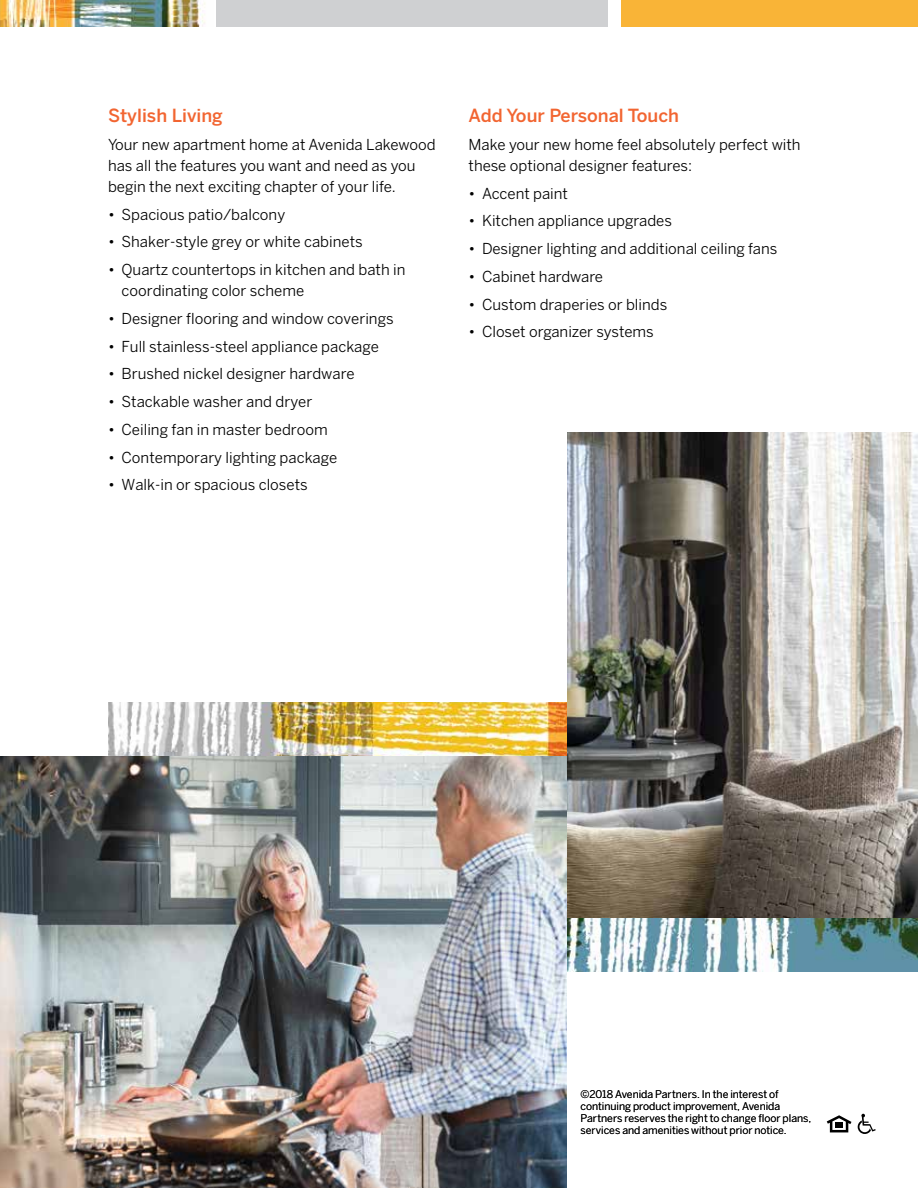
<style>
.page{position:relative;width:918px;height:1188px;background:#fff}
.page>*{position:absolute;margin:0;border:0;box-sizing:border-box;transform-origin:0 0}
.t1{font:500 18px "Benton Sans";color:#f26531}
.t2{font:15px/21px "Benton Sans";color:#000}
.t3{font:10.5px/12px "Benton Sans";color:#000}
</style>
<div class="page">
<img style="left:108px;top:702px;width:810px;height:270px">
<img style="left:0;top:756px;width:567px;height:432px">
<img style="left:567px;top:432px;width:351px;height:486px">
<svg style="left:827px;top:1115px;width:25px;height:17px"></svg>
<svg style="left:858px;top:1114px;width:18px;height:20px"></svg>
<div style="left:216px;top:0;width:392px;height:27px;background:#cfd0d2"></div>
<div style="left:621px;top:0;width:297px;height:27px;background:#f9b437"></div>
<img style="left:0;top:0;width:205px;height:27px">
<p class="t1" style="left:108px;top:105px;width:116px">Stylish Living</p>
<p class="t2" style="left:108px;top:134px;width:329px">Your new apartment home at Avenida Lakewood has all the features you want and need as you begin the next exciting chapter of your life.</p>
<p class="t2" style="left:108px;top:204px;width:179px">• Spacious patio/balcony</p>
<p class="t2" style="left:108px;top:231px;width:256px">• Shaker-style grey or white cabinets</p>
<p class="t2" style="left:122px;top:259px;width:285px;text-indent:-14px">• Quartz countertops in kitchen and bath in coordinating color scheme</p>
<p class="t2" style="left:108px;top:308px;width:287px">• Designer flooring and window coverings</p>
<p class="t2" style="left:108px;top:335px;width:273px">• Full stainless-steel appliance package</p>
<p class="t2" style="left:108px;top:363px;width:248px">• Brushed nickel designer hardware</p>
<p class="t2" style="left:108px;top:391px;width:206px">• Stackable washer and dryer</p>
<p class="t2" style="left:108px;top:419px;width:221px">• Ceiling fan in master bedroom</p>
<p class="t2" style="left:108px;top:446px;width:231px">• Contemporary lighting package</p>
<p class="t2" style="left:108px;top:474px;width:201px">• Walk-in or spacious closets</p>
<p class="t1" style="left:469px;top:105px;width:212px">Add Your Personal Touch</p>
<p class="t2" style="left:469px;top:134px;width:334px">Make your new home feel absolutely perfect with these optional designer features:</p>
<p class="t2" style="left:469px;top:183px;width:101px">• Accent paint</p>
<p class="t2" style="left:469px;top:210px;width:205px">• Kitchen appliance upgrades</p>
<p class="t2" style="left:469px;top:238px;width:310px">• Designer lighting and additional ceiling fans</p>
<p class="t2" style="left:469px;top:266px;width:136px">• Cabinet hardware</p>
<p class="t2" style="left:469px;top:294px;width:200px">• Custom draperies or blinds</p>
<p class="t2" style="left:469px;top:321px;width:187px">• Closet organizer systems</p>
<p class="t3" style="left:580px;top:1088px;width:232px">©2018 Avenida Partners. In the interest of continuing product improvement, Avenida Partners reserves the right to change floor plans, services and amenities without prior notice.</p>
</div>
